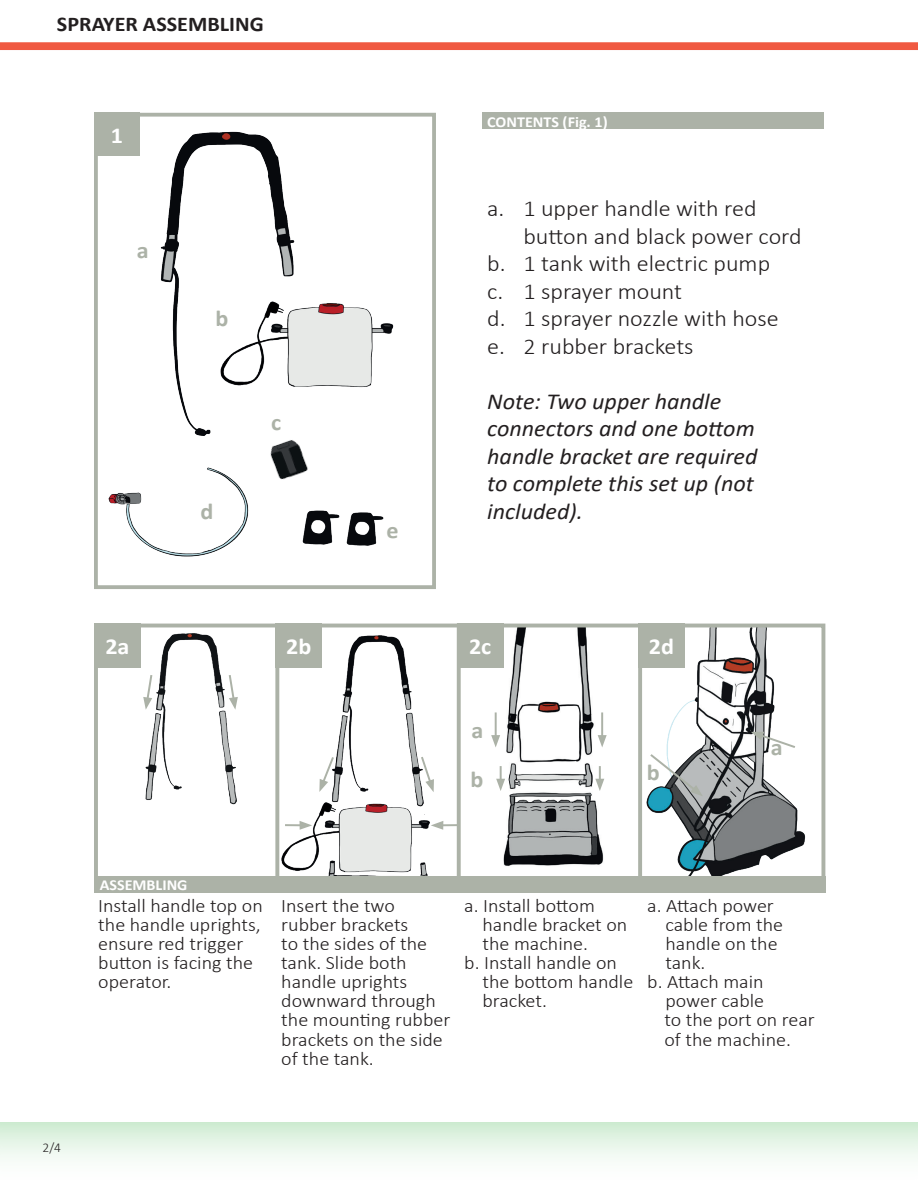
<style>
.page{position:relative;width:918px;height:1188px;background:#fff}
.page>*{position:absolute;margin:0;border:0;box-sizing:border-box;transform-origin:0 0}
.t1{font:300 22.95px "Calibri";color:#231f20;scale:1.05 1}
.t2{font:italic 22.95px/27.5px "Calibri";color:#231f20;scale:1.05 1}
.t3{font:700 22.95px "Calibri";color:#fff;scale:1.05 1}
.t4{font:700 22.95px/48.6px "Calibri";color:#acb2a7;scale:1.05 1}
.t5{font:700 21px "Calibri";color:#231f20;scale:1.05 1}
.t6{font:300 19.05px/19px "Calibri";color:#231f20;scale:1.05 1}
.t7{font:700 15.3px "Calibri";color:#fff;scale:1.05 1}
.t8{font:300 13.5px "Calibri";color:#231f20}
</style>
<div class="page">
<div style="left:0;top:1122px;width:918px;height:66px;background:linear-gradient(to bottom,#d4eed7,#fff)"></div>
<div style="left:482px;top:113px;width:342px;height:16px;background:#acb2a7"></div>
<img style="left:160px;top:131px;width:135px;height:305px">
<div style="left:94px;top:113px;width:342px;height:476px;border:4px solid #acb2a7"></div>
<div style="left:94px;top:113px;width:46px;height:43px;background:#acb2a7"></div>
<img style="left:108px;top:467px;width:141px;height:90px">
<img style="left:233px;top:406px;width:75px;height:106px">
<img style="left:213px;top:276px;width:181px;height:128px">
<img style="left:295px;top:505px;width:45px;height:40px">
<img style="left:346px;top:512px;width:38px;height:34px">
<img style="left:145px;top:633px;width:92px;height:172px">
<div style="left:94px;top:624px;width:187px;height:260px;border:4px solid #acb2a7"></div>
<div style="left:94px;top:624px;width:47px;height:44px;background:#acb2a7"></div>
<svg style="left:143px;top:672px;width:16px;height:38px"></svg>
<svg style="left:223px;top:672px;width:15px;height:38px"></svg>
<img style="left:280px;top:629px;width:177px;height:247px">
<div style="left:275px;top:624px;width:188px;height:260px;border:4px solid #acb2a7"></div>
<div style="left:275px;top:624px;width:47px;height:44px;background:#acb2a7"></div>
<svg style="left:318px;top:754px;width:18px;height:39px"></svg>
<svg style="left:419px;top:754px;width:16px;height:39px"></svg>
<svg style="left:285px;top:817px;width:27px;height:13px"></svg>
<svg style="left:431px;top:817px;width:26px;height:13px"></svg>
<img style="left:462px;top:629px;width:142px;height:247px">
<div style="left:457px;top:624px;width:187px;height:260px;border:4px solid #acb2a7"></div>
<div style="left:457px;top:624px;width:47px;height:44px;background:#acb2a7"></div>
<hr style="left:495px;top:712px;width:2px;height:27px;background:#acb2a7">
<svg style="left:491px;top:735px;width:9px;height:12px"></svg>
<hr style="left:601px;top:712px;width:2px;height:27px;background:#acb2a7">
<svg style="left:598px;top:735px;width:9px;height:12px"></svg>
<svg style="left:496px;top:766px;width:9px;height:25px"></svg>
<svg style="left:595px;top:766px;width:9px;height:25px"></svg>
<img style="left:643px;top:629px;width:163px;height:247px">
<div style="left:638px;top:624px;width:187px;height:260px;border:4px solid #acb2a7"></div>
<div style="left:638px;top:624px;width:47px;height:44px;background:#acb2a7"></div>
<svg style="left:749px;top:728px;width:48px;height:22px"></svg>
<svg style="left:648px;top:752px;width:58px;height:48px"></svg>
<div style="left:94px;top:876px;width:731px;height:16px;background:#acb2a7"></div>
<div style="left:0;top:43px;width:918px;height:7px;background:#f05941"></div>
<p class="t5" style="left:57px;top:9px;width:198px">SPRAYER ASSEMBLING</p>
<p class="t3" style="left:111px;top:119px;width:13px">1</p>
<p class="t4" style="left:137px;top:226px;width:13px">a</p>
<p class="t4" style="left:215px;top:293px;width:14px">b</p>
<p class="t4" style="left:200px;top:487px;width:14px">d</p>
<p class="t4" style="left:271px;top:398px;width:11px">c</p>
<p class="t4" style="left:387px;top:505px;width:13px">e</p>
<p class="t7" style="left:487px;top:111px;width:116px">CONTENTS (Fig. 1)</p>
<p class="t1" style="left:487px;top:195px;width:258px">a. 1 upper handle with red</p>
<p class="t1" style="left:523px;top:222px;width:267px">button and black power cord</p>
<p class="t1" style="left:487px;top:250px;width:271px">b. 1 tank with electric pump</p>
<p class="t1" style="left:487px;top:277px;width:187px">c. 1 sprayer mount</p>
<p class="t1" style="left:487px;top:305px;width:279px">d. 1 sprayer nozzle with hose</p>
<p class="t1" style="left:487px;top:332px;width:198px">e. 2 rubber brackets</p>
<p class="t2" style="left:487px;top:387px;width:259px">Note: Two upper handle connectors and one bottom handle bracket are required to complete this set up (not included).</p>
<p class="t8" style="left:43px;top:1139px;width:20px">2/4</p>
<p class="t3" style="left:105px;top:631px;width:25px">2a</p>
<p class="t3" style="left:286px;top:631px;width:25px">2b</p>
<p class="t3" style="left:469px;top:631px;width:23px">2c</p>
<p class="t4" style="left:471px;top:706px;width:14px">a b</p>
<p class="t3" style="left:649px;top:631px;width:25px">2d</p>
<p class="t4" style="left:647px;top:748px;width:14px">b</p>
<p class="t4" style="left:771px;top:722px;width:13px">a</p>
<p class="t7" style="left:100px;top:874px;width:85px">ASSEMBLING</p>
<p class="t6" style="left:98px;top:896px;width:158px">Install handle top on the handle uprights, ensure red trigger button is facing the operator.</p>
<p class="t6" style="left:281px;top:896px;width:163px">Insert the two rubber brackets<br>to the sides of the tank. Slide both handle uprights downward through the mounting rubber brackets on the side of the tank.</p>
<p class="t6" style="left:464px;top:896px;width:126px">a. Install bottom</p>
<p class="t6" style="left:482px;top:915px;width:139px">handle bracket on</p>
<p class="t6" style="left:482px;top:934px;width:102px">the machine.</p>
<p class="t6" style="left:464px;top:953px;width:147px">b. Install handle on</p>
<p class="t6" style="left:482px;top:972px;width:145px">the bottom handle</p>
<p class="t6" style="left:482px;top:991px;width:63px">bracket.</p>
<p class="t6" style="left:647px;top:896px;width:122px">a. Attach power</p>
<p class="t6" style="left:665px;top:915px;width:114px">cable from the</p>
<p class="t6" style="left:665px;top:934px;width:108px">handle on the</p>
<p class="t6" style="left:665px;top:953px;width:40px">tank.</p>
<p class="t6" style="left:647px;top:972px;width:112px">b. Attach main</p>
<p class="t6" style="left:665px;top:991px;width:96px">power cable</p>
<p class="t6" style="left:664px;top:1010px;width:145px">to the port on rear</p>
<p class="t6" style="left:664px;top:1030px;width:122px">of the machine.</p>
</div>
